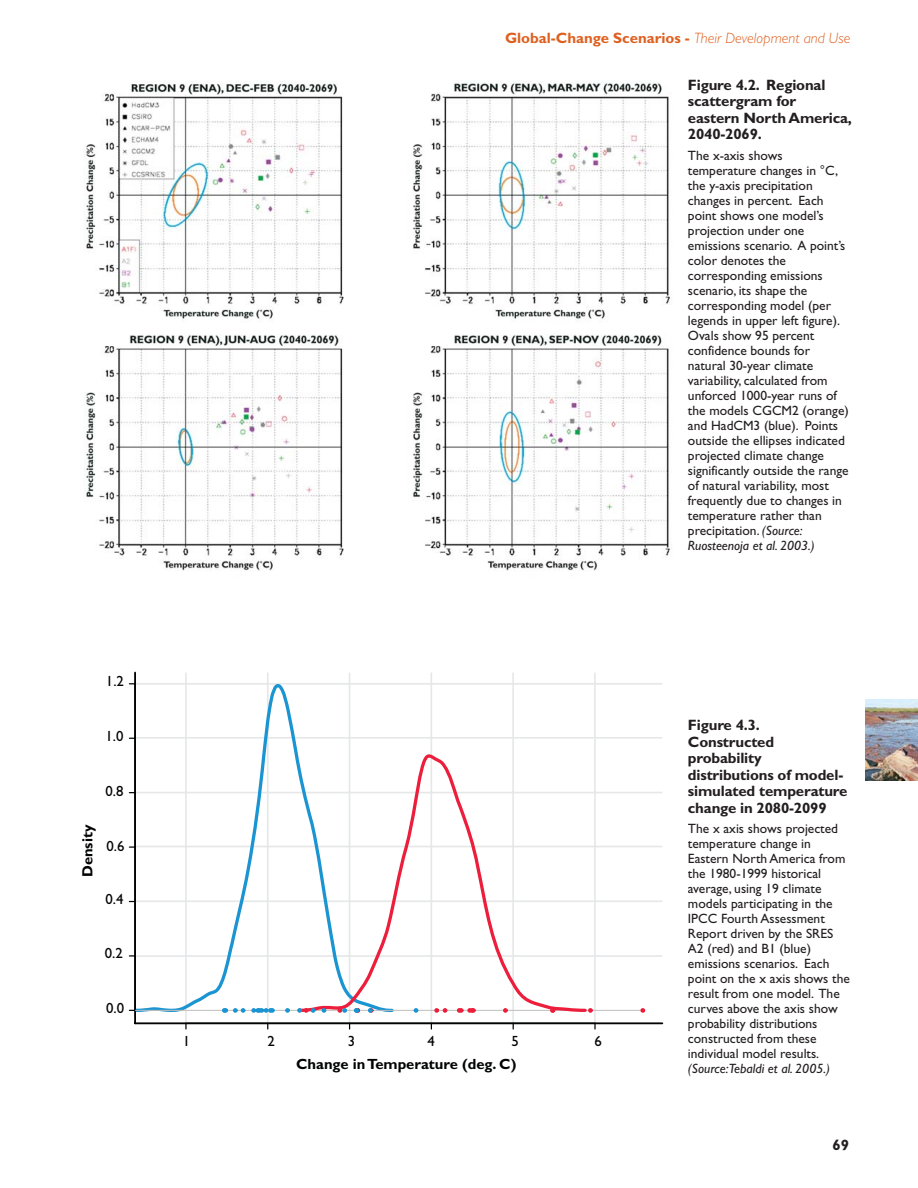
<style>
.page{position:relative;width:918px;height:1188px;background:#fff}
.page>*{position:absolute;margin:0;border:0;box-sizing:border-box;transform-origin:0 0}
.t1{font:700 15px/16.5px "Gill Sans";letter-spacing:-.01em;color:#231f20}
.t2{font:700 15px "Gill Sans";color:#de6020}
.t3{font:700 14.85px "Gill Sans";color:#020303}
.t4{font:14.85px "Gill Sans";color:#020303}
.t5{font:13.5px/15px "Gill Sans";color:#231f20}
.t6{font:italic 13.5px "Gill Sans";color:#231f20}
.s1{font-weight:300;font-style:italic}
.s2{font-style:italic}
</style>
<div class="page">
<img style="left:866px;top:700px;width:52px;height:81px">
<img style="left:84px;top:81px;width:588px;height:490px">
<hr style="left:185px;top:673px;width:2px;height:350px;background:#e6e7e8">
<hr style="left:267px;top:673px;width:2px;height:350px;background:#e6e7e8">
<hr style="left:349px;top:673px;width:1px;height:350px;background:#e6e7e8">
<hr style="left:431px;top:673px;width:1px;height:350px;background:#e6e7e8">
<hr style="left:512px;top:673px;width:2px;height:350px;background:#e6e7e8">
<hr style="left:594px;top:673px;width:2px;height:350px;background:#e6e7e8">
<hr style="left:135px;top:683px;width:527px;height:2px;background:#e6e7e8">
<hr style="left:135px;top:737px;width:527px;height:2px;background:#e6e7e8">
<hr style="left:135px;top:792px;width:527px;height:1px;background:#e6e7e8">
<hr style="left:135px;top:846px;width:527px;height:1px;background:#e6e7e8">
<hr style="left:135px;top:900px;width:527px;height:2px;background:#e6e7e8">
<hr style="left:135px;top:955px;width:527px;height:2px;background:#e6e7e8">
<svg style="left:136px;top:684px;width:162px;height:328px"></svg>
<hr style="left:134px;top:673px;width:2px;height:350px;background:#020303">
<hr style="left:135px;top:1022px;width:527px;height:2px;background:#020303">
<hr style="left:135px;top:1010px;width:527px;height:1px;background:#bfbebd">
<svg style="left:296px;top:754px;width:292px;height:260px"></svg>
<svg style="left:434px;top:1008px;width:13px;height:5px"></svg>
<svg style="left:588px;top:1008px;width:5px;height:5px"></svg>
<svg style="left:503px;top:1008px;width:5px;height:5px"></svg>
<svg style="left:457px;top:1008px;width:19px;height:5px"></svg>
<svg style="left:550px;top:1008px;width:5px;height:5px"></svg>
<svg style="left:640px;top:1008px;width:5px;height:5px"></svg>
<svg style="left:297px;top:1008px;width:18px;height:5px"></svg>
<svg style="left:285px;top:1008px;width:5px;height:5px"></svg>
<svg style="left:338px;top:1008px;width:9px;height:5px"></svg>
<svg style="left:414px;top:1008px;width:4px;height:5px"></svg>
<svg style="left:368px;top:1008px;width:6px;height:5px"></svg>
<svg style="left:322px;top:1008px;width:4px;height:5px"></svg>
<svg style="left:251px;top:1008px;width:24px;height:5px"></svg>
<svg style="left:222px;top:1008px;width:23px;height:5px"></svg>
<svg style="left:354px;top:1008px;width:6px;height:5px"></svg>
<p class="t4" style="left:106px;top:676px;width:20px">1.2</p>
<p class="t4" style="left:105px;top:731px;width:20px">1.0</p>
<p class="t4" style="left:106px;top:786px;width:20px">0.8</p>
<p class="t3" style="left:82px;top:877px;width:54px;rotate:-90deg">Density</p>
<p class="t4" style="left:106px;top:841px;width:20px">0.6</p>
<p class="t4" style="left:105px;top:894px;width:20px">0.4</p>
<p class="t4" style="left:105px;top:948px;width:20px">0.2</p>
<p class="t4" style="left:106px;top:1003px;width:20px">0.0</p>
<p class="t2" style="left:505px;top:33px;width:347px">Global-Change Scenarios - <span class="s1">Their Development and Use</span></p>
<p class="t1" style="left:688px;top:78px;width:166px">Figure 4.2. Regional scattergram for<br>eastern North America,<br>2040-2069.</p>
<p class="t5" style="left:688px;top:149px;width:162px">The x-axis shows temperature changes in °C, the y-axis precipitation changes in percent. Each point shows one model’s projection under one emissions scenario. A point’s color denotes the corresponding emissions scenario, its shape the corresponding model (per legends in upper left figure).<br>Ovals show 95 percent confidence bounds for natural 30-year climate variability, calculated from unforced 1000-year runs of the models CGCM2 (orange) and HadCM3 (blue). Points outside the ellipses indicated projected climate change significantly outside the range of natural variability, most frequently due to changes in temperature rather than precipitation. <span class="s2">(Source:<br>Ruosteenoja et al. 2003.)</span></p>
<p class="t4" style="left:183px;top:1036px;width:9px">1</p>
<p class="t4" style="left:268px;top:1036px;width:9px">2</p>
<p class="t4" style="left:348px;top:1036px;width:9px">3</p>
<p class="t4" style="left:428px;top:1036px;width:9px">4</p>
<p class="t4" style="left:511px;top:1036px;width:9px">5</p>
<p class="t4" style="left:594px;top:1036px;width:9px">6</p>
<p class="t3" style="left:296px;top:1059px;width:222px">Change in Temperature (deg. C)</p>
<p class="t1" style="left:688px;top:719px;width:161px">Figure 4.3.<br>Constructed probability distributions of model&shy;simulated temperature change in 2080-2099</p>
<p class="t5" style="left:688px;top:823px;width:163px">The x axis shows projected temperature change in<br>Eastern North America from the 1980-1999 historical average, using 19 climate models participating in the<br>IPCC Fourth Assessment<br>Report driven by the SRES<br>A2 (red) and B1 (blue) emissions scenarios. Each point on the x axis shows the result from one model. The curves above the axis show probability distributions constructed from these individual model results.</p>
<p class="t6" style="left:688px;top:1064px;width:144px">(Source:Tebaldi et al. 2005.)</p>
<p class="t1" style="left:832px;top:1139px;width:18px">69</p>
</div>
